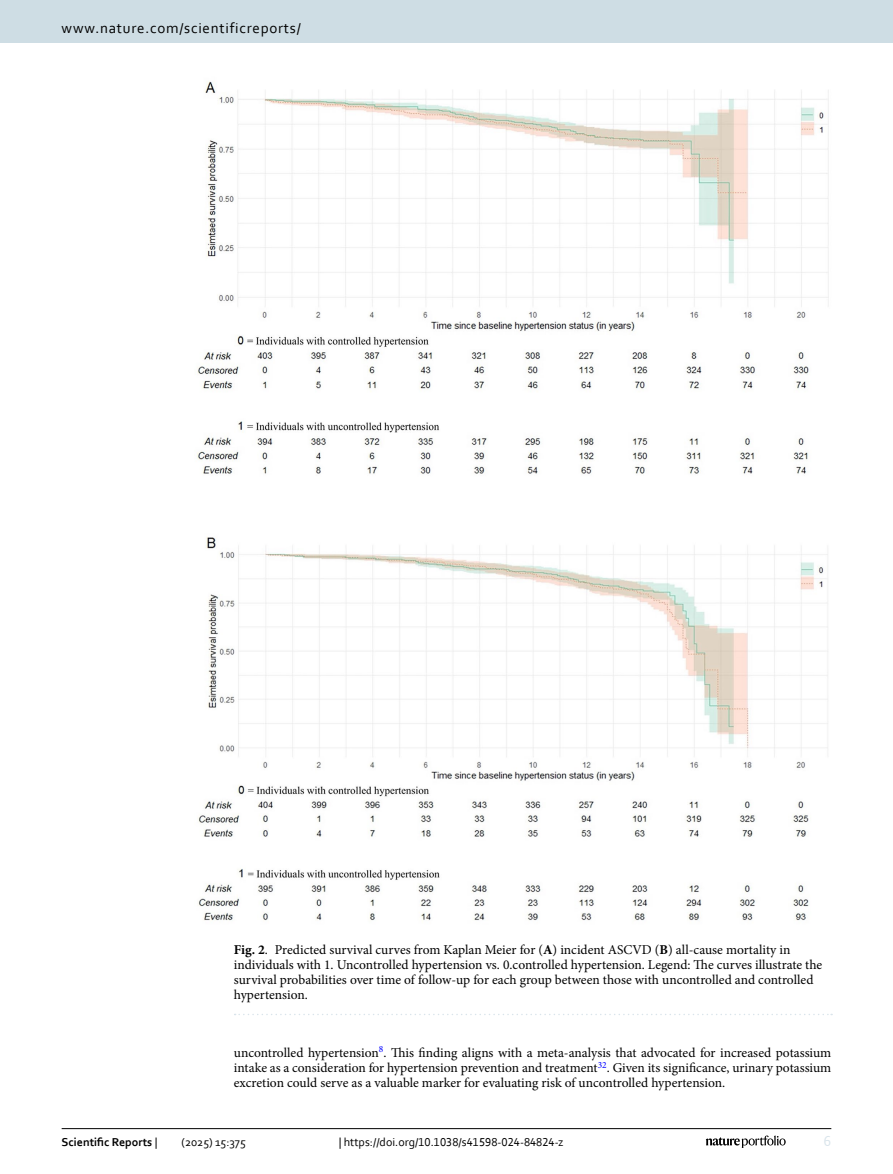
<style>
.page{position:relative;width:893px;height:1174px;background:#fff}
.page>*{position:absolute;margin:0;border:0;box-sizing:border-box;transform-origin:0 0}
.t1{font:15px "Corbel";letter-spacing:.05em;color:#000}
.t2{font:15px "Corbel";color:#d9e4eb}
.Figure_Caption{font:13.5px/15px "Minion Pro";color:#000}
.Body_Text_Indent{font:13.5px/15px "Minion Pro";color:#000;text-align:justify}
.t3{font:12px "Corbel";color:#000}
.t4{font:700 12px "Corbel";color:#000}
.s1{font-weight:700}
.s2{font-weight:400}
</style>
<div class="page">
<img style="left:197px;top:81px;width:632px;height:840px">
<svg style="left:235px;top:1014px;width:597px;height:1px"></svg>
<hr style="left:62px;top:1128px;width:769px;height:1px;background:#000">
<svg style="left:706px;top:1135px;width:80px;height:12px"></svg>
<div style="left:0;top:0;width:893px;height:43px;background:#cedde4"></div>
<p class="t1" style="left:62px;top:18px;width:241px">www.nature.com/scientificreports/</p>
<p class="Figure_Caption" style="left:234px;top:942px;width:590px"><span class="s1">Fig. 2</span>. Predicted survival curves from Kaplan Meier for (<span class="s1">A</span>) incident ASCVD (<span class="s1">B</span>) all-cause mortality in individuals with 1. Uncontrolled hypertension vs. 0.controlled hypertension. Legend: The curves illustrate the survival probabilities over time of follow-up for each group between those with uncontrolled and controlled hypertension.</p>
<p class="Body_Text_Indent" style="left:234px;top:1045px;width:599px">uncontrolled hypertension<sup>8</sup>. This finding aligns with a meta-analysis that advocated for increased potassium intake as a consideration for hypertension prevention and treatment<sup>32</sup>. Given its significance, urinary potassium excretion could serve as a valuable marker for evaluating risk of uncontrolled hypertension.</p>
<p class="t4" style="left:62px;top:1134px;width:97px">Scientific Reports <span class="s2">|</span></p>
<p class="t3" style="left:181px;top:1134px;width:66px">(2025) 15:375</p>
<p class="t3" style="left:339px;top:1134px;width:226px">| https://doi.org/10.1038/s41598-024-84824-z</p>
<p class="t2" style="left:824px;top:1132px;width:9px">6</p>
</div>
